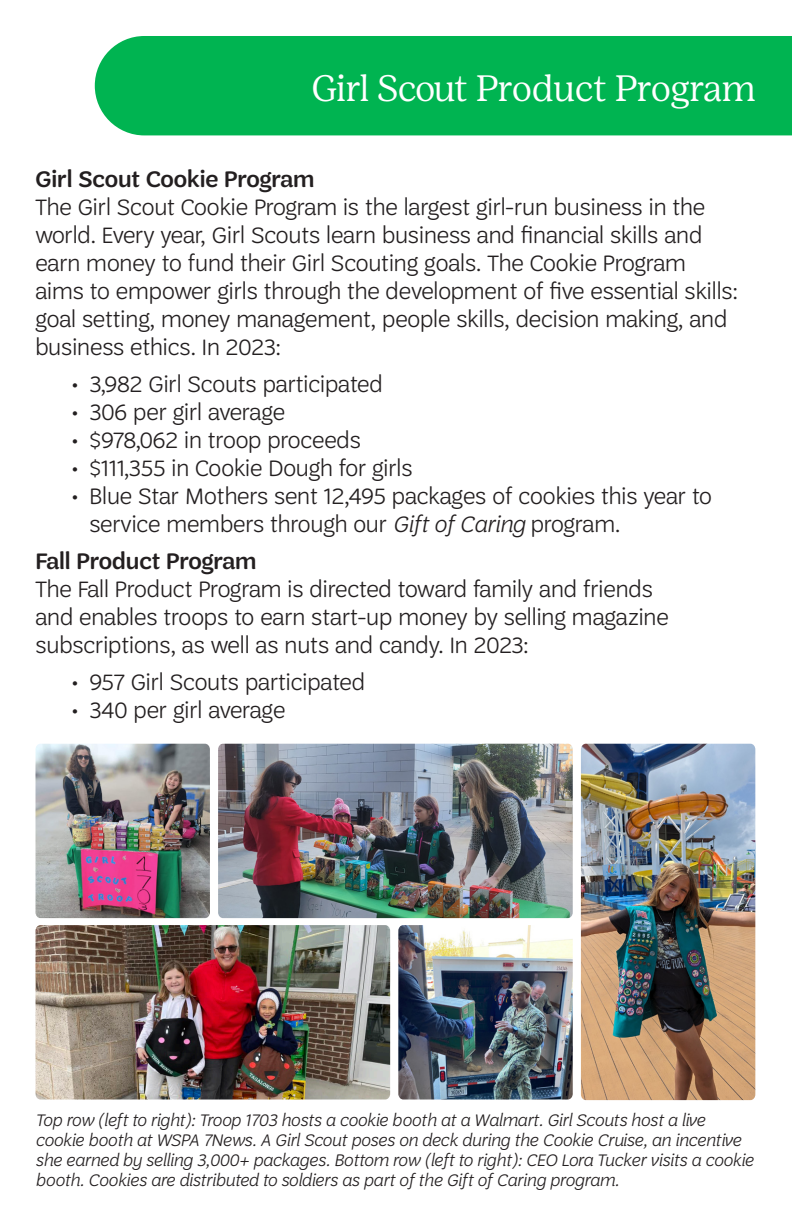
<style>
.page{position:relative;width:792px;height:1224px;background:#fff}
.page>*{position:absolute;margin:0;border:0;box-sizing:border-box;transform-origin:0 0}
.t1{font:300 36.6px "Girl Scout Display";color:#fff}
.t2{font:300 24px/28px "Trefoil Sans";color:#231f20}
.t3{font:italic 300 18px/20px "Trefoil Sans";color:#231f20}
.s1{font-weight:500}
.s2{font-style:italic}
</style>
<div class="page">
<div style="left:95px;top:36px;width:697px;height:99px;background:#00b451"></div>
<img style="left:398px;top:925px;width:175px;height:175px">
<img style="left:36px;top:925px;width:354px;height:175px">
<img style="left:36px;top:744px;width:174px;height:174px">
<img style="left:218px;top:744px;width:355px;height:174px">
<img style="left:581px;top:744px;width:174px;height:356px">
<p class="t1" style="left:312px;top:67px;width:446px">Girl Scout Product Program</p>
<p class="t2" style="left:35px;top:165px;width:704px"><span class="s1">Girl Scout Cookie Program<br></span>The Girl Scout Cookie Program is the largest girl-run business in the world. Every year, Girl Scouts learn business and financial skills and earn money to fund their Girl Scouting goals. The Cookie Program aims to empower girls through the development of five essential skills: goal setting, money management, people skills, decision making, and business ethics. In 2023:</p>
<p class="t2" style="left:71px;top:370px;width:313px">• 3,982 Girl Scouts participated</p>
<p class="t2" style="left:71px;top:398px;width:215px">• 306 per girl average</p>
<p class="t2" style="left:71px;top:426px;width:291px">• $978,062 in troop proceeds</p>
<p class="t2" style="left:71px;top:454px;width:343px">• $111,355 in Cookie Dough for girls</p>
<p class="t2" style="left:89px;top:482px;width:624px;text-indent:-18px">• Blue Star Mothers sent 12,495 packages of cookies this year to service members through our <span class="s2">Gift of Caring</span> program.</p>
<p class="t2" style="left:35px;top:547px;width:635px"><span class="s1">Fall Product Program<br></span>The Fall Product Program is directed toward family and friends and enables troops to earn start-up money by selling magazine subscriptions, as well as nuts and candy. In 2023:</p>
<p class="t2" style="left:71px;top:668px;width:295px">• 957 Girl Scouts participated</p>
<p class="t2" style="left:71px;top:696px;width:215px">• 340 per girl average</p>
<p class="t3" style="left:36px;top:1110px;width:720px">Top row (left to right): Troop 1703 hosts a cookie booth at a Walmart. Girl Scouts host a live cookie booth at WSPA 7News. A Girl Scout poses on deck during the Cookie Cruise, an incentive she earned by selling 3,000+ packages. Bottom row (left to right): CEO Lora Tucker visits a cookie booth. Cookies are distributed to soldiers as part of the Gift of Caring program.</p>
</div>
